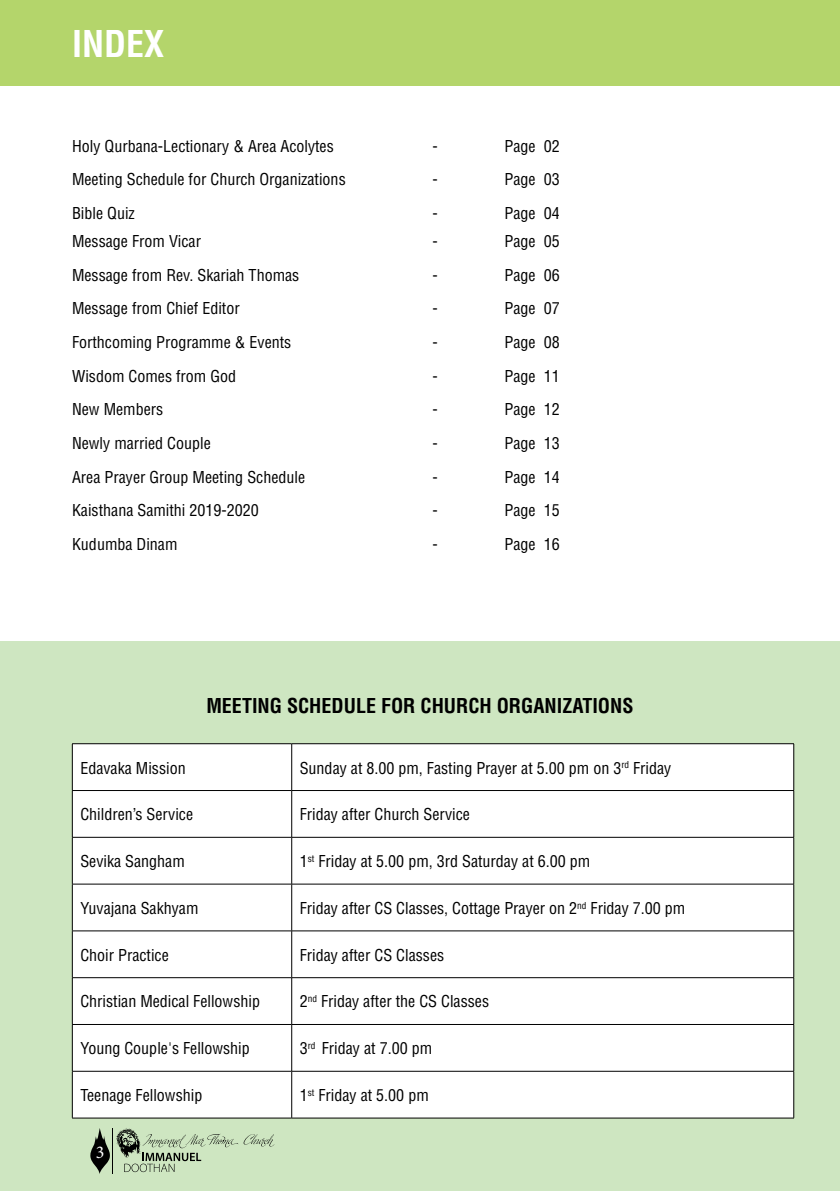
<style>
.page{position:relative;width:840px;height:1191px;background:#fff}
.page>*{position:absolute;margin:0;border:0;box-sizing:border-box;transform-origin:0 0}
.t1{font:700 condensed 36px "Helvetica";color:#fff}
.t2{font:700 condensed 20px "Helvetica";color:#000}
.t3{font:18px "Minion Pro";color:#fff}
.t4{font:condensed 16px "Helvetica";color:#000}
</style>
<div class="page">
<div style="left:0;top:641px;width:839px;height:550px;background:#cee6c1"></div>
<div style="left:1px;top:0;width:838px;height:85px;background:#b4d56b"></div>
<div style="left:73px;top:744px;width:720px;height:373px;background:#fff"></div>
<hr style="left:72px;top:743px;width:219px;height:1px;background:#000">
<hr style="left:72px;top:744px;width:1px;height:46px;background:#000">
<hr style="left:291px;top:743px;width:502px;height:1px;background:#000">
<hr style="left:291px;top:744px;width:1px;height:46px;background:#000">
<hr style="left:793px;top:744px;width:1px;height:46px;background:#000">
<hr style="left:72px;top:790px;width:219px;height:1px;background:#000">
<hr style="left:72px;top:790px;width:1px;height:47px;background:#000">
<hr style="left:291px;top:790px;width:502px;height:1px;background:#000">
<hr style="left:291px;top:790px;width:1px;height:47px;background:#000">
<hr style="left:793px;top:790px;width:1px;height:47px;background:#000">
<hr style="left:72px;top:837px;width:219px;height:1px;background:#000">
<hr style="left:72px;top:837px;width:1px;height:47px;background:#000">
<hr style="left:291px;top:837px;width:502px;height:1px;background:#000">
<hr style="left:291px;top:837px;width:1px;height:47px;background:#000">
<hr style="left:793px;top:837px;width:1px;height:47px;background:#000">
<hr style="left:72px;top:883px;width:219px;height:1px;background:#000">
<hr style="left:72px;top:884px;width:1px;height:46px;background:#000">
<hr style="left:291px;top:883px;width:502px;height:1px;background:#000">
<hr style="left:291px;top:884px;width:1px;height:46px;background:#000">
<hr style="left:793px;top:884px;width:1px;height:46px;background:#000">
<hr style="left:72px;top:930px;width:219px;height:1px;background:#000">
<hr style="left:72px;top:931px;width:1px;height:46px;background:#000">
<hr style="left:291px;top:930px;width:502px;height:1px;background:#000">
<hr style="left:291px;top:931px;width:1px;height:46px;background:#000">
<hr style="left:793px;top:931px;width:1px;height:46px;background:#000">
<hr style="left:72px;top:977px;width:219px;height:1px;background:#000">
<hr style="left:72px;top:978px;width:1px;height:46px;background:#000">
<hr style="left:291px;top:977px;width:502px;height:1px;background:#000">
<hr style="left:291px;top:978px;width:1px;height:46px;background:#000">
<hr style="left:793px;top:978px;width:1px;height:46px;background:#000">
<hr style="left:72px;top:1024px;width:219px;height:1px;background:#000">
<hr style="left:72px;top:1024px;width:1px;height:47px;background:#000">
<hr style="left:291px;top:1024px;width:502px;height:1px;background:#000">
<hr style="left:291px;top:1024px;width:1px;height:47px;background:#000">
<hr style="left:793px;top:1024px;width:1px;height:47px;background:#000">
<hr style="left:72px;top:1071px;width:219px;height:1px;background:#000">
<hr style="left:72px;top:1071px;width:1px;height:46px;background:#000">
<hr style="left:291px;top:1071px;width:502px;height:1px;background:#000">
<hr style="left:291px;top:1071px;width:1px;height:46px;background:#000">
<hr style="left:793px;top:1071px;width:1px;height:46px;background:#000">
<hr style="left:72px;top:1117px;width:219px;height:1px;background:#000">
<hr style="left:291px;top:1117px;width:502px;height:1px;background:#000">
<hr style="left:112px;top:1128px;width:1px;height:46px;background:#000">
<svg style="left:116px;top:1128px;width:158px;height:44px"></svg>
<svg style="left:90px;top:1128px;width:20px;height:46px"></svg>
<h1 class="t1" style="left:72px;top:21px;width:94px">INDEX</h1>
<p class="t4" style="left:72px;top:136px;width:263px">Holy Qurbana-Lectionary &amp; Area Acolytes</p>
<p class="t4" style="left:432px;top:136px;width:7px">-</p>
<p class="t4" style="left:504px;top:136px;width:57px">Page 02</p>
<p class="t4" style="left:72px;top:169px;width:275px">Meeting Schedule for Church Organizations</p>
<p class="t4" style="left:432px;top:169px;width:7px">-</p>
<p class="t4" style="left:504px;top:169px;width:57px">Page 03</p>
<p class="t4" style="left:72px;top:203px;width:64px">Bible Quiz</p>
<p class="t4" style="left:432px;top:203px;width:7px">-</p>
<p class="t4" style="left:504px;top:203px;width:57px">Page 04</p>
<p class="t4" style="left:72px;top:231px;width:130px">Message From Vicar</p>
<p class="t4" style="left:432px;top:231px;width:7px">-</p>
<p class="t4" style="left:504px;top:231px;width:57px">Page 05</p>
<p class="t4" style="left:72px;top:265px;width:229px">Message from Rev. Skariah Thomas</p>
<p class="t4" style="left:432px;top:265px;width:7px">-</p>
<p class="t4" style="left:504px;top:265px;width:57px">Page 06</p>
<p class="t4" style="left:72px;top:298px;width:169px">Message from Chief Editor</p>
<p class="t4" style="left:432px;top:298px;width:7px">-</p>
<p class="t4" style="left:504px;top:298px;width:57px">Page 07</p>
<p class="t4" style="left:72px;top:332px;width:221px">Forthcoming Programme &amp; Events</p>
<p class="t4" style="left:432px;top:332px;width:7px">-</p>
<p class="t4" style="left:504px;top:332px;width:57px">Page 08</p>
<p class="t4" style="left:72px;top:366px;width:165px">Wisdom Comes from God</p>
<p class="t4" style="left:432px;top:366px;width:7px">-</p>
<p class="t4" style="left:504px;top:366px;width:57px">Page 11</p>
<p class="t4" style="left:72px;top:399px;width:93px">New Members</p>
<p class="t4" style="left:432px;top:399px;width:7px">-</p>
<p class="t4" style="left:504px;top:399px;width:57px">Page 12</p>
<p class="t4" style="left:72px;top:433px;width:140px">Newly married Couple</p>
<p class="t4" style="left:432px;top:433px;width:7px">-</p>
<p class="t4" style="left:504px;top:433px;width:57px">Page 13</p>
<p class="t4" style="left:72px;top:467px;width:234px">Area Prayer Group Meeting Schedule</p>
<p class="t4" style="left:432px;top:467px;width:7px">-</p>
<p class="t4" style="left:504px;top:467px;width:57px">Page 14</p>
<p class="t4" style="left:72px;top:500px;width:188px">Kaisthana Samithi 2019-2020</p>
<p class="t4" style="left:432px;top:500px;width:7px">-</p>
<p class="t4" style="left:504px;top:500px;width:57px">Page 15</p>
<p class="t4" style="left:72px;top:534px;width:107px">Kudumba Dinam</p>
<p class="t4" style="left:432px;top:534px;width:7px">-</p>
<p class="t4" style="left:504px;top:534px;width:57px">Page 16</p>
<p class="t2" style="left:206px;top:693px;width:428px">MEETING SCHEDULE FOR CHURCH ORGANIZATIONS</p>
<p class="t4" style="left:80px;top:757px;width:107px">Edavaka Mission</p>
<p class="t4" style="left:299px;top:757px;width:373px">Sunday at 8.00 pm, Fasting Prayer at 5.00 pm on 3<sup>rd</sup> Friday</p>
<p class="t4" style="left:80px;top:804px;width:114px">Children’s Service</p>
<p class="t4" style="left:299px;top:804px;width:172px">Friday after Church Service</p>
<p class="t4" style="left:80px;top:851px;width:106px">Sevika Sangham</p>
<p class="t4" style="left:299px;top:851px;width:292px">1<sup>st</sup> Friday at 5.00 pm, 3rd Saturday at 6.00 pm</p>
<p class="t4" style="left:80px;top:898px;width:120px">Yuvajana Sakhyam</p>
<p class="t4" style="left:299px;top:898px;width:387px">Friday after CS Classes, Cottage Prayer on 2<sup>nd</sup> Friday 7.00 pm</p>
<p class="t4" style="left:80px;top:944px;width:90px">Choir Practice</p>
<p class="t4" style="left:299px;top:944px;width:146px">Friday after CS Classes</p>
<p class="t4" style="left:80px;top:991px;width:181px">Christian Medical Fellowship</p>
<p class="t4" style="left:299px;top:991px;width:191px">2<sup>nd</sup> Friday after the CS Classes</p>
<p class="t4" style="left:80px;top:1038px;width:171px">Young Couple's Fellowship</p>
<p class="t4" style="left:299px;top:1038px;width:134px">3<sup>rd</sup> Friday at 7.00 pm</p>
<p class="t4" style="left:80px;top:1085px;width:123px">Teenage Fellowship</p>
<p class="t4" style="left:299px;top:1085px;width:130px">1<sup>st</sup> Friday at 5.00 pm</p>
<p class="t3" style="left:96px;top:1139px;width:10px">3</p>
</div>
